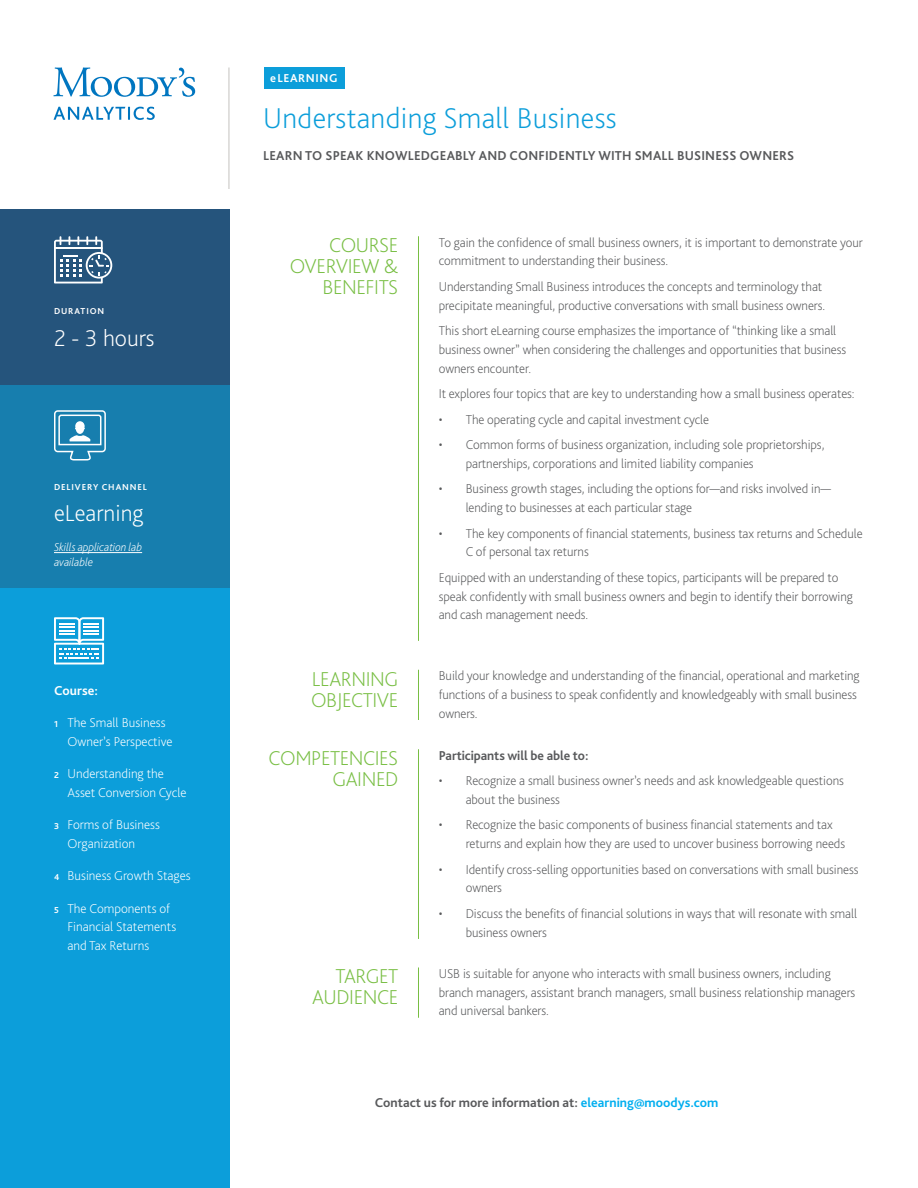
<style>
.page{position:relative;width:918px;height:1188px;background:#fff}
.page>*{position:absolute;margin:0;border:0;box-sizing:border-box;transform-origin:0 0}
.t1{font:200 30px "Bliss Pro";letter-spacing:.01em;color:#0c9eda}
.t2{font:200 24px "Bliss Pro";color:#fff}
.t3{font:200 21px/21px "Bliss Pro";letter-spacing:-.02em;color:#78be43;text-align:right}
.t4{font:200 13.5px/18.8px "Bliss Pro";letter-spacing:-.005em;color:#58595b}
.t5{font:200 13.5px/18.8px "Bliss Pro";color:#fff}
.t6{font:700 13.5px "Bliss Pro";color:#58595b}
.t7{font:700 13.5px "Bliss Pro";letter-spacing:.01em;color:#fff}
.t8{font:italic 200 12px/15px "Bliss Pro";letter-spacing:-.005em;color:#fff}
.t9{font:700 12px "Bliss Pro";letter-spacing:.05em;color:#fff}
.t10{font:700 9px "Bliss Pro";letter-spacing:.1em;color:#fff}
.s1{font-weight:700;font-size:9px}
.s2{color:#00aeef}
</style>
<div class="page">
<div style="left:264px;top:68px;width:81px;height:21px;background:#0c9eda"></div>
<div style="left:0;top:560px;width:230px;height:628px;background:#0c9eda"></div>
<hr style="left:418px;top:236px;width:1px;height:405px;background:#78be43">
<hr style="left:418px;top:670px;width:1px;height:50px;background:#78be43">
<hr style="left:418px;top:749px;width:1px;height:190px;background:#78be43">
<hr style="left:418px;top:968px;width:1px;height:50px;background:#78be43">
<div style="left:0;top:209px;width:230px;height:176px;background:#25547c"></div>
<div style="left:0;top:385px;width:230px;height:203px;background:#177eae"></div>
<svg style="left:54px;top:236px;width:58px;height:47px"></svg>
<svg style="left:54px;top:617px;width:50px;height:47px"></svg>
<svg style="left:53px;top:67px;width:142px;height:53px"></svg>
<hr style="left:228px;top:68px;width:2px;height:121px;background:#cbc9c7">
<hr style="left:54px;top:552px;width:88px;height:1px;background:#fff">
<svg style="left:54px;top:410px;width:52px;height:51px"></svg>
<p class="t10" style="left:54px;top:305px;width:52px">DURATION</p>
<h2 class="t2" style="left:54px;top:323px;width:102px">2 - 3 hours</h2>
<p class="t10" style="left:54px;top:481px;width:95px">DELIVERY CHANNEL</p>
<h2 class="t2" style="left:54px;top:498px;width:91px">eLearning</h2>
<p class="t8" style="left:54px;top:539px;width:90px">Skills application lab available</p>
<p class="t7" style="left:54px;top:682px;width:46px">Course:</p>
<p class="t5" style="left:67px;top:713px;width:106px;text-indent:-13px"><span class="s1">1</span> The Small Business<br>Owner’s Perspective</p>
<p class="t5" style="left:67px;top:764px;width:120px;text-indent:-13px"><span class="s1">2</span> Understanding the<br>Asset Conversion Cycle</p>
<p class="t5" style="left:67px;top:815px;width:94px;text-indent:-13px"><span class="s1">3</span> Forms of Business<br>Organization</p>
<p class="t5" style="left:54px;top:866px;width:138px"><span class="s1">4</span> Business Growth Stages</p>
<p class="t5" style="left:67px;top:898px;width:110px;text-indent:-13px"><span class="s1">5</span> The Components of<br>Financial Statements and Tax Returns</p>
<p class="t9" style="left:270px;top:71px;width:69px">eLEARNING</p>
<h1 class="t1" style="left:263px;top:99px;width:355px">Understanding Small Business</h1>
<p class="t6" style="left:263px;top:147px;width:533px">LEARN TO SPEAK KNOWLEDGEABLY AND CONFIDENTLY WITH SMALL BUSINESS OWNERS</p>
<h3 class="t3" style="left:290px;top:234px;width:110px">COURSE<br>OVERVIEW &amp;<br>BENEFITS</h3>
<p class="t4" style="left:439px;top:232px;width:426px">To gain the confidence of small business owners, it is important to demonstrate your commitment to understanding their business.</p>
<p class="t4" style="left:439px;top:277px;width:388px">Understanding Small Business introduces the concepts and terminology that precipitate meaningful, productive conversations with small business owners.</p>
<p class="t4" style="left:439px;top:321px;width:409px">This short eLearning course emphasizes the importance of “thinking like a small business owner” when considering the challenges and opportunities that business owners encounter.</p>
<p class="t4" style="left:439px;top:384px;width:417px">It explores four topics that are key to understanding how a small business operates:</p>
<p class="t4" style="left:439px;top:409px;width:272px">• The operating cycle and capital investment cycle</p>
<p class="t4" style="left:466px;top:435px;width:360px;text-indent:-27px">• Common forms of business organization, including sole proprietorships, partnerships, corporations and limited liability companies</p>
<p class="t4" style="left:466px;top:479px;width:367px;text-indent:-27px">• Business growth stages, including the options for—and risks involved in— lending to businesses at each particular stage</p>
<p class="t4" style="left:466px;top:523px;width:398px;text-indent:-27px">• The key components of financial statements, business tax returns and Schedule<br>C of personal tax returns</p>
<p class="t4" style="left:439px;top:568px;width:416px">Equipped with an understanding of these topics, participants will be prepared to speak confidently with small business owners and begin to identify their borrowing and cash management needs.</p>
<h3 class="t3" style="left:311px;top:668px;width:89px;text-align:left">LEARNING<br>OBJECTIVE</h3>
<p class="t4" style="left:439px;top:666px;width:422px">Build your knowledge and understanding of the financial, operational and marketing functions of a business to speak confidently and knowledgeably with small business owners.</p>
<h3 class="t3" style="left:269px;top:747px;width:131px">COMPETENCIES<br>GAINED</h3>
<p class="t6" style="left:439px;top:747px;width:151px">Participants will be able to:</p>
<p class="t4" style="left:466px;top:771px;width:380px;text-indent:-27px">• Recognize a small business owner’s needs and ask knowledgeable questions about the business</p>
<p class="t4" style="left:466px;top:815px;width:381px;text-indent:-27px">• Recognize the basic components of business financial statements and tax returns and explain how they are used to uncover business borrowing needs</p>
<p class="t4" style="left:466px;top:859px;width:394px;text-indent:-27px">• Identify cross-selling opportunities based on conversations with small business owners</p>
<p class="t4" style="left:466px;top:904px;width:393px;text-indent:-27px">• Discuss the benefits of financial solutions in ways that will resonate with small business owners</p>
<h3 class="t3" style="left:312px;top:965px;width:88px">TARGET<br>AUDIENCE</h3>
<p class="t4" style="left:439px;top:964px;width:418px">USB is suitable for anyone who interacts with small business owners, including branch managers, assistant branch managers, small business relationship managers and universal bankers.</p>
<p class="t6" style="left:375px;top:1094px;width:345px">Contact us for more information at: <span class="s2">elearning@moodys.com</span></p>
</div>
